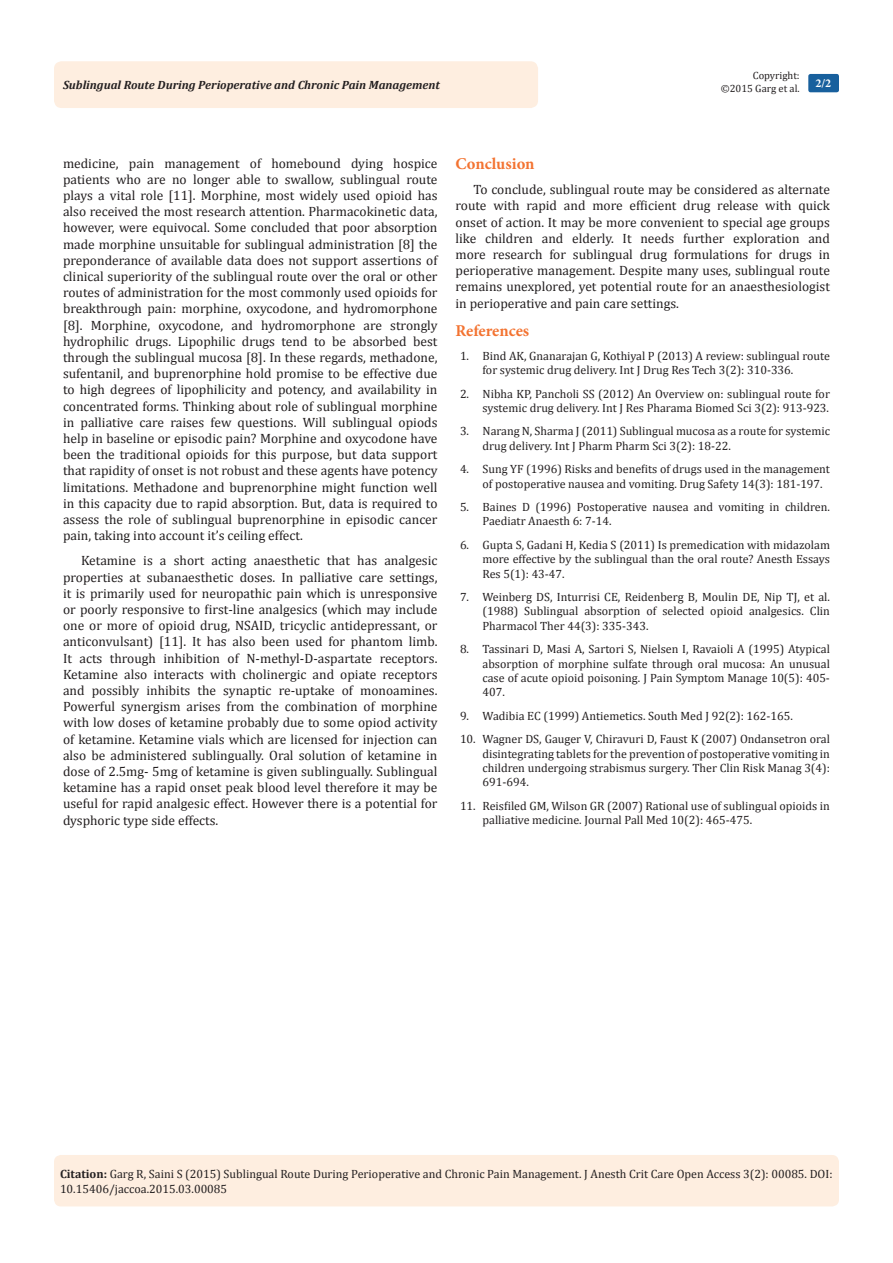
<style>
.page{position:relative;width:893px;height:1263px;background:#fff}
.page>*{position:absolute;margin:0;border:0;box-sizing:border-box;transform-origin:0 0}
.t1{font:700 16.5px "Minion Pro";letter-spacing:-.005em;color:#f37331}
.t2{font:13.5px/16.2px "Cambria";color:#231f20;text-align:justify}
.Citation{font:12px/14.4px "Cambria";color:#231f20}
.t3{font:italic 700 12px "Cambria";color:#231f20}
.t4{font:700 12px "Minion Pro";color:#fff}
.t5{font:10.5px "Cambria";color:#231f20}
.s1{font-weight:700}
</style>
<div class="page">
<div style="left:54px;top:61px;width:484px;height:47px;background:#feeee0;border-radius:8px"></div>
<div style="left:808px;top:74px;width:31px;height:18px;background:#18609d;border-radius:2px"></div>
<div style="left:54px;top:1155px;width:785px;height:51px;background:#feeee0;border-radius:7px"></div>
<p class="t5" style="left:753px;top:69px;width:48px">Copyright:</p>
<p class="t5" style="left:721px;top:82px;width:80px">©2015 Garg et al.</p>
<p class="t3" style="left:63px;top:77px;width:378px">Sublingual Route During Perioperative and Chronic Pain Management</p>
<p class="t4" style="left:815px;top:75px;width:17px">2/2</p>
<p class="t2" style="left:63px;top:155px;width:376px">medicine, pain management of homebound dying hospice patients who are no longer able to swallow, sublingual route plays a vital role [11]. Morphine, most widely used opioid has also received the most research attention. Pharmacokinetic data, however, were equivocal. Some concluded that poor absorption made morphine unsuitable for sublingual administration [8] the preponderance of available data does not support assertions of clinical superiority of the sublingual route over the oral or other routes of administration for the most commonly used opioids for breakthrough pain: morphine, oxycodone, and hydromorphone [8]. Morphine, oxycodone, and hydromorphone are strongly hydrophilic drugs. Lipophilic drugs tend to be absorbed best through the sublingual mucosa [8]. In these regards, methadone, sufentanil, and buprenorphine hold promise to be effective due to high degrees of lipophilicity and potency, and availability in concentrated forms. Thinking about role of sublingual morphine in palliative care raises few questions. Will sublingual opiods help in baseline or episodic pain? Morphine and oxycodone have been the traditional opioids for this purpose, but data support that rapidity of onset is not robust and these agents have potency limitations. Methadone and buprenorphine might function well in this capacity due to rapid absorption. But, data is required to assess the role of sublingual buprenorphine in episodic cancer pain, taking into account it’s ceiling effect.</p>
<p class="t2" style="left:63px;top:553px;width:376px;text-indent:18px">Ketamine is a short acting anaesthetic that has analgesic properties at subanaesthetic doses. In palliative care settings, it is primarily used for neuropathic pain which is unresponsive or poorly responsive to first-line analgesics (which may include one or more of opioid drug, NSAID, tricyclic antidepressant, or anticonvulsant) [11]. It has also been used for phantom limb.<br>It acts through inhibition of N-methyl-D-aspartate receptors.<br>Ketamine also interacts with cholinergic and opiate receptors and possibly inhibits the synaptic re-uptake of monoamines.<br>Powerful synergism arises from the combination of morphine with low doses of ketamine probably due to some opiod activity of ketamine. Ketamine vials which are licensed for injection can also be administered sublingually. Oral solution of ketamine in dose of 2.5mg- 5mg of ketamine is given sublingually. Sublingual ketamine has a rapid onset peak blood level therefore it may be useful for rapid analgesic effect. However there is a potential for dysphoric type side effects.</p>
<p class="t1" style="left:455px;top:152px;width:81px">Conclusion</p>
<p class="t2" style="left:455px;top:181px;width:376px;text-indent:18px">To conclude, sublingual route may be considered as alternate route with rapid and more efficient drug release with quick onset of action. It may be more convenient to special age groups like children and elderly. It needs further exploration and more research for sublingual drug formulations for drugs in perioperative management. Despite many uses, sublingual route remains unexplored, yet potential route for an anaesthesiologist in perioperative and pain care settings.</p>
<p class="t1" style="left:455px;top:319px;width:75px">References</p>
<p class="Citation" style="left:482px;top:348px;width:349px;text-indent:-22px">1. Bind AK, Gnanarajan G, Kothiyal P (2013) A review: sublingual route for systemic drug delivery. Int J Drug Res Tech 3(2): 310-336.</p>
<p class="Citation" style="left:460px;top:386px;width:371px;text-align:right">2. Nibha KP, Pancholi SS (2012) An Overview on: sublingual route for systemic drug delivery. Int J Res Pharama Biomed Sci 3(2): 913-923.</p>
<p class="Citation" style="left:482px;top:424px;width:349px;text-indent:-22px">3. Narang N, Sharma J (2011) Sublingual mucosa as a route for systemic drug delivery. Int J Pharm Pharm Sci 3(2): 18-22.</p>
<p class="Citation" style="left:482px;top:462px;width:349px;text-indent:-22px">4. Sung YF (1996) Risks and benefits of drugs used in the management of postoperative nausea and vomiting. Drug Safety 14(3): 181-197.</p>
<p class="Citation" style="left:482px;top:500px;width:349px;text-indent:-22px">5. Baines D (1996) Postoperative nausea and vomiting in children.<br>Paediatr Anaesth 6: 7-14.</p>
<p class="Citation" style="left:482px;top:537px;width:349px;text-align:justify;text-indent:-22px">6. Gupta S, Gadani H, Kedia S (2011) Is premedication with midazolam more effective by the sublingual than the oral route? Anesth Essays Res 5(1): 43-47.</p>
<p class="Citation" style="left:482px;top:590px;width:349px;text-align:justify;text-indent:-22px">7. Weinberg DS, Inturrisi CE, Reidenberg B, Moulin DE, Nip TJ, et al. (1988) Sublingual absorption of selected opioid analgesics. Clin Pharmacol Ther 44(3): 335-343.</p>
<p class="Citation" style="left:482px;top:642px;width:349px;text-align:justify;text-indent:-22px">8. Tassinari D, Masi A, Sartori S, Nielsen I, Ravaioli A (1995) Atypical absorption of morphine sulfate through oral mucosa: An unusual case of acute opioid poisoning. J Pain Symptom Manage 10(5): 405- 407.</p>
<p class="Citation" style="left:460px;top:708px;width:334px">9. Wadibia EC (1999) Antiemetics. South Med J 92(2): 162-165.</p>
<p class="Citation" style="left:482px;top:732px;width:349px;text-align:justify;text-indent:-22px">10. Wagner DS, Gauger V, Chiravuri D, Faust K (2007) Ondansetron oral disintegrating tablets for the prevention of postoperative vomiting in children undergoing strabismus surgery. Ther Clin Risk Manag 3(4):<br>691-694.</p>
<p class="Citation" style="left:482px;top:798px;width:349px;text-indent:-22px">11. Reisfiled GM, Wilson GR (2007) Rational use of sublingual opioids in palliative medicine. Journal Pall Med 10(2): 465-475.</p>
<p class="Citation" style="left:60px;top:1167px;width:774px"><span class="s1">Citation:</span> Garg R, Saini S (2015) Sublingual Route During Perioperative and Chronic Pain Management. J Anesth Crit Care Open Access 3(2): 00085. DOI:<br>10.15406/jaccoa.2015.03.00085</p>
</div>
